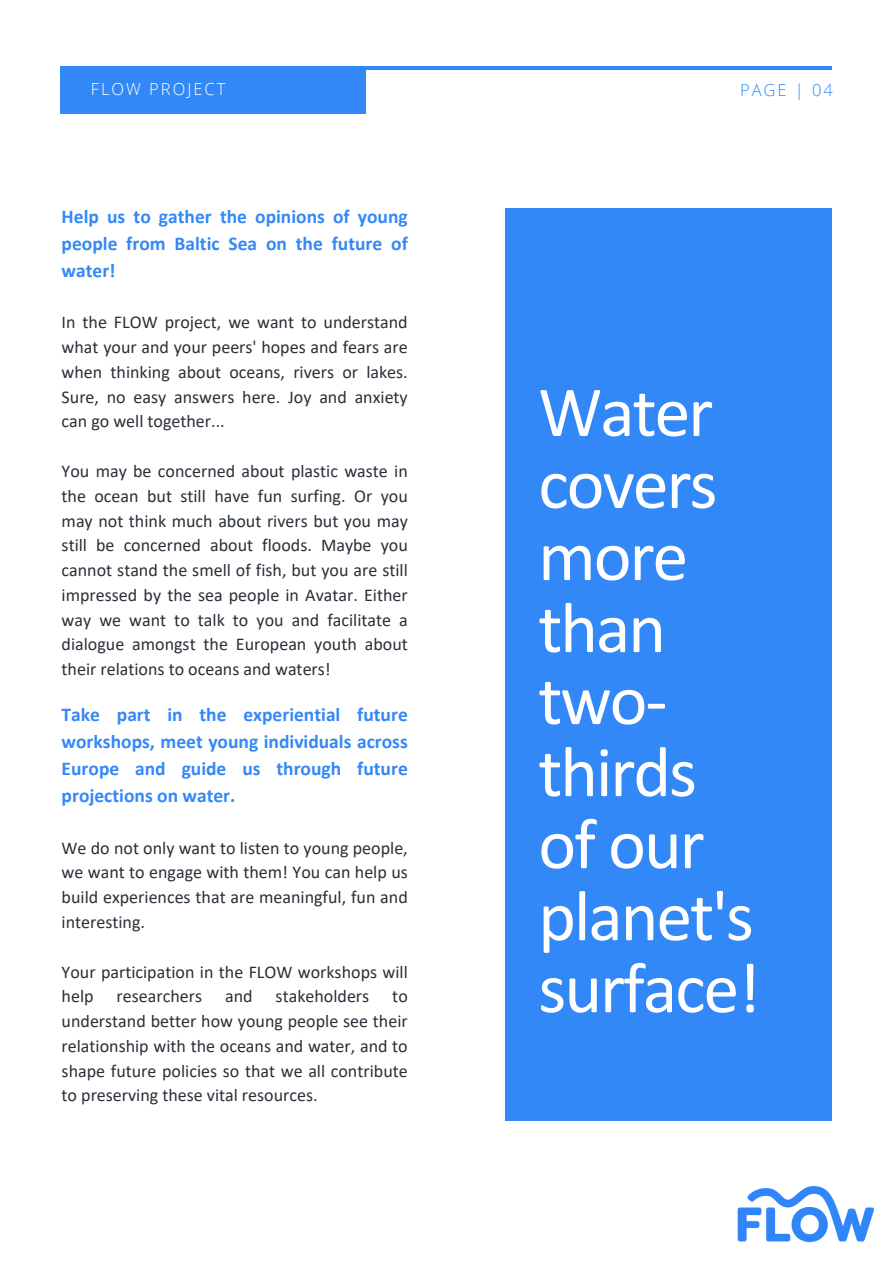
<style>
.page{position:relative;width:894px;height:1264px;background:#fff}
.page>*{position:absolute;margin:0;border:0;box-sizing:border-box;transform-origin:0 0}
.t1{font:72px/72px "Calibri";letter-spacing:-.03em;color:#fff}
.t2{font:700 19.5px/27px "Calibri";color:#3388f8;text-align:justify}
.t3{font:18px/24.8px "Calibri";color:#293039;text-align:justify}
.t4{font:300 16.5px "Open Sans";letter-spacing:.12em;color:#fff}
.t5{font:300 16.5px "Open Sans";letter-spacing:.12em;color:#3388f8}
</style>
<div class="page">
<div style="left:505px;top:208px;width:326px;height:912px;background:#3388f8"></div>
<hr style="left:61px;top:66px;width:770px;height:4px;background:#3388f8">
<div style="left:61px;top:66px;width:304px;height:47px;background:#3388f8"></div>
<img style="left:737px;top:1185px;width:138px;height:57px">
<h2 class="t4" style="left:91px;top:78px;width:136px">FLOW PROJECT</h2>
<h3 class="t5" style="left:739px;top:79px;width:94px">PAGE | 04</h3>
<p class="t2" style="left:62px;top:204px;width:347px">Help us to gather the opinions of young people from Baltic Sea on the future of water!</p>
<p class="t3" style="left:62px;top:311px;width:347px">In the FLOW project, we want to understand what your and your peers' hopes and fears are when thinking about oceans, rivers or lakes.<br>Sure, no easy answers here. Joy and anxiety can go well together...</p>
<p class="t3" style="left:62px;top:460px;width:347px">You may be concerned about plastic waste in the ocean but still have fun surfing. Or you may not think much about rivers but you may still be concerned about floods. Maybe you cannot stand the smell of fish, but you are still impressed by the sea people in Avatar. Either way we want to talk to you and facilitate a dialogue amongst the European youth about their relations to oceans and waters!</p>
<p class="t2" style="left:62px;top:702px;width:347px">Take part in the experiential future workshops, meet young individuals across Europe and guide us through future projections on water.</p>
<h2 class="t3" style="left:62px;top:836px;width:347px">We do not only want to listen to young people, we want to engage with them! You can help us build experiences that are meaningful, fun and interesting.</h2>
<h3 class="t3" style="left:62px;top:960px;width:347px">Your participation in the FLOW workshops will help</h3>
<h3 class="t3" style="left:117px;top:985px;width:87px">researchers</h3>
<h3 class="t3" style="left:225px;top:985px;width:29px">and</h3>
<h3 class="t3" style="left:275px;top:985px;width:95px">stakeholders</h3>
<h3 class="t3" style="left:62px;top:985px;width:347px;text-indent:330px">to understand better how young people see their relationship with the oceans and water, and to shape future policies so that we all contribute to preserving these vital resources.</h3>
<h3 class="t1" style="left:538px;top:382px;width:224px">Water covers more than two&shy;thirds of our planet's surface!</h3>
</div>
